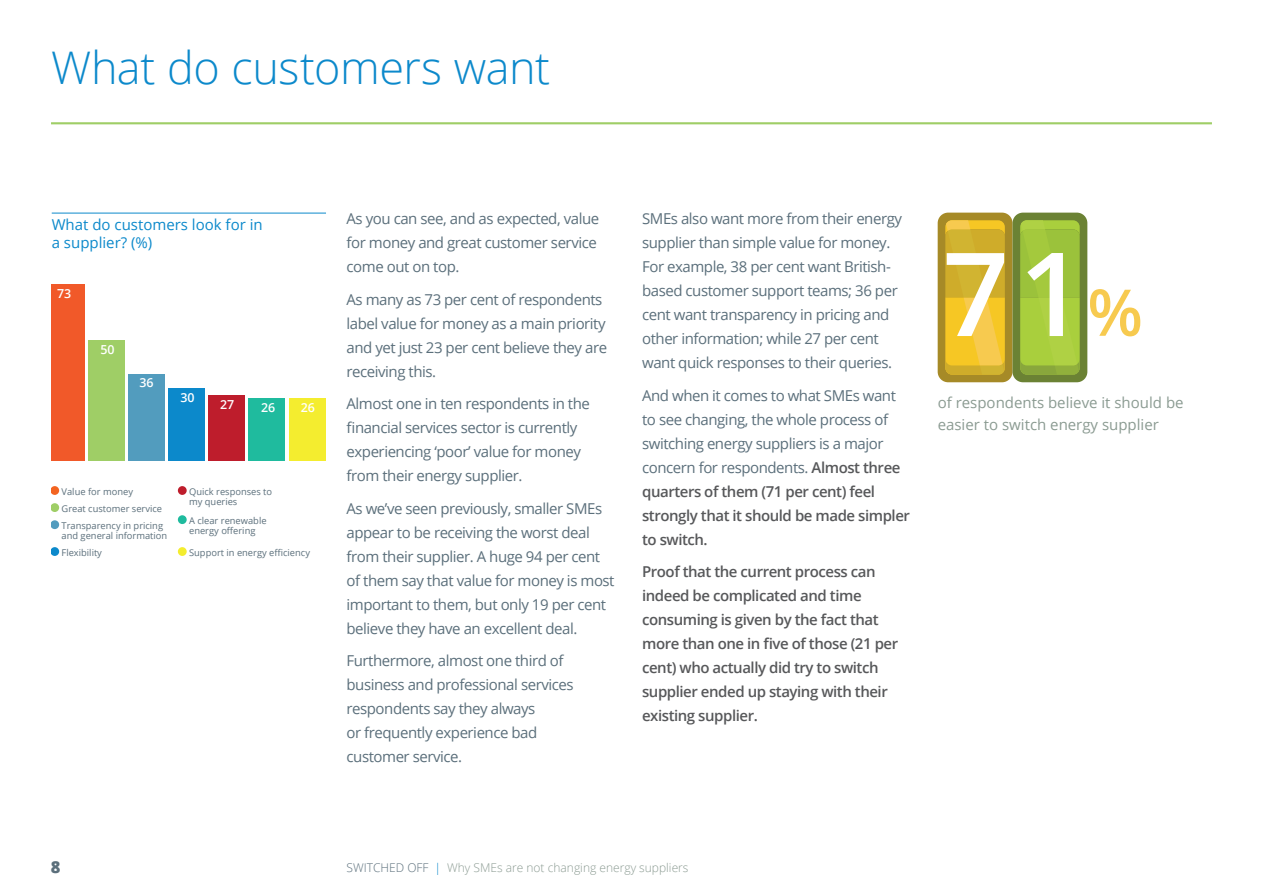
<style>
.page{position:relative;width:1263px;height:893px;background:#fff}
.page>*{position:absolute;margin:0;border:0;box-sizing:border-box;transform-origin:0 0}
.t1{font:600 64.5px "Open Sans";color:#f7ca4f}
.t2{font:300 45px "Open Sans";letter-spacing:-.01em;color:#0c89cb}
.t3{font:800 16.5px "Open Sans";color:#5b6f7b}
.t4{font:15px/24px "Open Sans";letter-spacing:-.03em;color:#5b6f7b}
.t5{font:600 15px/24px "Open Sans";letter-spacing:-.03em;color:#57585a}
.t6{font:15px/22.5px "Open Sans";color:#8b9b92}
.t7{font:15px/18px "Open Sans";color:#0c89cb}
.t8{font:600 12.45px "Open Sans";color:#fff}
.t9{font:300 12px "Open Sans";color:#8b9b92}
.t10{font:9.3px/17.1px "Open Sans";color:#5b6f7b}
.s1{font-weight:600;color:#57585a}
.s2{color:#5b6f7b}
.s3{color:#0c89cb}
</style>
<div class="page">
<hr style="left:51px;top:122px;width:1161px;height:2px;background:#9fce66">
<div style="left:938px;top:213px;width:74px;height:169px;background:#a68a27;border-radius:10px"></div>
<div style="left:1012px;top:213px;width:75px;height:169px;background:#6b8234;border-radius:10px"></div>
<svg style="left:1020px;top:220px;width:60px;height:155px;background:#b0cf5a"></svg>
<svg style="left:945px;top:220px;width:60px;height:155px;background:#e8c754"></svg>
<hr style="left:52px;top:213px;width:274px;height:1px;background:#0c89cb">
<div style="left:289px;top:398px;width:36px;height:63px;background:#f4ed2f"></div>
<div style="left:249px;top:398px;width:36px;height:63px;background:#1fbb9e"></div>
<div style="left:209px;top:396px;width:36px;height:65px;background:#be1d2c"></div>
<div style="left:169px;top:388px;width:36px;height:73px;background:#0c89cb"></div>
<div style="left:128px;top:374px;width:37px;height:87px;background:#529cbe"></div>
<div style="left:88px;top:340px;width:36px;height:121px;background:#9fce66"></div>
<div style="left:51px;top:284px;width:33px;height:177px;background:#f15929"></div>
<div style="left:51px;top:486px;width:8px;height:9px;background:#f36421;border-radius:50%"></div>
<div style="left:51px;top:503px;width:8px;height:9px;background:#9fce66;border-radius:50%"></div>
<div style="left:51px;top:520px;width:8px;height:9px;background:#529cbe;border-radius:50%"></div>
<div style="left:51px;top:547px;width:8px;height:9px;background:#0c89cb;border-radius:50%"></div>
<div style="left:178px;top:486px;width:9px;height:9px;background:#be1d2c;border-radius:50%"></div>
<div style="left:178px;top:515px;width:9px;height:9px;background:#1fbb9e;border-radius:50%"></div>
<div style="left:178px;top:547px;width:9px;height:9px;background:#f4ed2f;border-radius:50%"></div>
<h2 class="t2" style="left:51px;top:37px;width:501px">What do customers want</h2>
<p class="t7" style="left:52px;top:216px;width:213px">What do customers look for in a supplier? (%)</p>
<p class="t8" style="left:57px;top:285px;width:16px">73</p>
<p class="t8" style="left:100px;top:341px;width:16px">50</p>
<p class="t8" style="left:139px;top:374px;width:16px">36</p>
<p class="t8" style="left:181px;top:389px;width:16px">30</p>
<p class="t8" style="left:220px;top:396px;width:16px">27</p>
<p class="t8" style="left:261px;top:399px;width:16px">26</p>
<p class="t8" style="left:301px;top:399px;width:16px">26</p>
<p class="t10" style="left:62px;top:483px;width:103px">Value for money<br>Great customer service<br>Transparency in pricing</p>
<p class="t10" style="left:62px;top:527px;width:107px">and general information<br>Flexibility</p>
<p class="t10" style="left:189px;top:486px;width:85px;line-height:10.1px">Quick responses to my queries</p>
<p class="t10" style="left:189px;top:515px;width:79px;line-height:10.1px">A clear renewable energy offering</p>
<p class="t10" style="left:189px;top:544px;width:122px">Support in energy efficiency</p>
<p class="t4" style="left:347px;top:206px;width:254px">As you can see, and as expected, value for money and great customer service come out on top.</p>
<p class="t4" style="left:347px;top:287px;width:262px">As many as 73 per cent of respondents label value for money as a main priority and yet just 23 per cent believe they are receiving this.</p>
<p class="t4" style="left:347px;top:391px;width:245px">Almost one in ten respondents in the financial services sector is currently experiencing ‘poor’ value for money from their energy supplier.</p>
<p class="t4" style="left:347px;top:496px;width:270px">As we’ve seen previously, smaller SMEs appear to be receiving the worst deal from their supplier. A huge 94 per cent of them say that value for money is most important to them, but only 19 per cent believe they have an excellent deal.</p>
<p class="t4" style="left:347px;top:648px;width:228px">Furthermore, almost one third of business and professional services respondents say they always<br>or frequently experience bad customer service.</p>
<p class="t4" style="left:642px;top:206px;width:261px">SMEs also want more from their energy supplier than simple value for money.<br>For example, 38 per cent want British&shy;based customer support teams; 36 per cent want transparency in pricing and other information; while 27 per cent want quick responses to their queries.</p>
<p class="t4" style="left:642px;top:383px;width:269px">And when it comes to what SMEs want to see changing, the whole process of switching energy suppliers is a major concern for respondents. <span class="s1">Almost three quarters of them (71 per cent) feel strongly that it should be made simpler to switch.</span></p>
<p class="t5" style="left:642px;top:559px;width:258px">Proof that the current process can indeed be complicated and time consuming is given by the fact that more than one in five of those (21 per cent) who actually did try to switch supplier ended up staying with their existing supplier.</p>
<h1 class="t1" style="left:1087px;top:268px;width:57px">%</h1>
<p class="t6" style="left:938px;top:391px;width:247px">of respondents believe it should be easier to switch energy supplier</p>
<p class="t3" style="left:51px;top:854px;width:11px">8</p>
<p class="t9" style="left:347px;top:860px;width:343px"><span class="s2">SWITCHED OFF</span> <span class="s3">|</span> Why SMEs are not changing energy suppliers</p>
</div>
